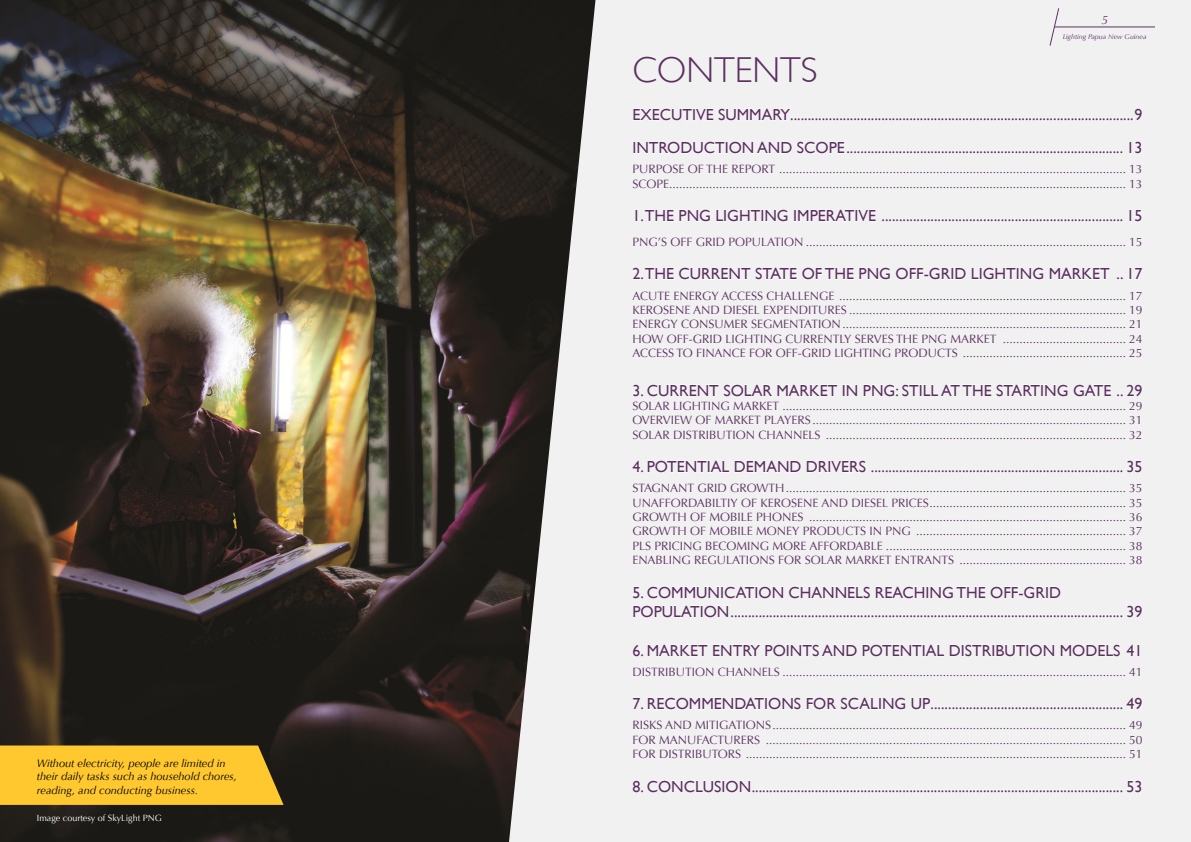
<style>
.page{position:relative;width:1191px;height:842px;background:#fff}
.page>*{position:absolute;margin:0;border:0;box-sizing:border-box;transform-origin:0 0}
.t1{font:300 36px "Gill Sans";color:#5c3160}
.TOC{font:16px/19.2px "Gill Sans";color:#5c3160}
.t2{font:12px "Optima";color:#5c3160}
.t3{font:italic 12px "Optima";color:#5c3160}
.t4{font:italic 11px/13.2px "Optima";color:#000}
.t5{font:9px "Optima";color:#fff}
.t6{font:italic 7px "Optima";color:#5c3160}
</style>
<div class="page">
<div style="left:595px;top:0;width:596px;height:842px;background:#f1f1f2"></div>
<svg style="left:1049px;top:8px;width:11px;height:38px"></svg>
<hr style="left:1054px;top:26px;width:101px;height:1px;background:#5c3160">
<img style="left:0;top:0;width:595px;height:842px">
<svg style="left:633px;top:109px;width:509px;height:11px"></svg>
<svg style="left:633px;top:142px;width:490px;height:12px"></svg>
<svg style="left:1130px;top:142px;width:11px;height:12px"></svg>
<svg style="left:635px;top:210px;width:75px;height:12px"></svg>
<svg style="left:716px;top:210px;width:72px;height:12px"></svg>
<svg style="left:794px;top:210px;width:329px;height:12px"></svg>
<svg style="left:1130px;top:210px;width:12px;height:11px"></svg>
<svg style="left:633px;top:268px;width:410px;height:12px"></svg>
<svg style="left:1050px;top:268px;width:60px;height:12px"></svg>
<svg style="left:1130px;top:268px;width:13px;height:12px"></svg>
<svg style="left:633px;top:384px;width:204px;height:12px"></svg>
<svg style="left:843px;top:384px;width:14px;height:12px"></svg>
<svg style="left:864px;top:384px;width:247px;height:12px"></svg>
<svg style="left:1117px;top:384px;width:25px;height:12px"></svg>
<svg style="left:632px;top:461px;width:510px;height:11px"></svg>
<svg style="left:633px;top:586px;width:150px;height:12px"></svg>
<svg style="left:789px;top:586px;width:271px;height:12px"></svg>
<svg style="left:633px;top:606px;width:509px;height:11px"></svg>
<svg style="left:633px;top:645px;width:421px;height:11px"></svg>
<svg style="left:1061px;top:645px;width:59px;height:11px"></svg>
<svg style="left:1127px;top:645px;width:12px;height:11px"></svg>
<svg style="left:633px;top:698px;width:509px;height:12px"></svg>
<svg style="left:633px;top:780px;width:508px;height:12px"></svg>
<svg style="left:0;top:745px;width:283px;height:60px;background:#f3be2c"></svg>
<p class="t4" style="left:37px;top:757px;width:201px">Without electricity, people are limited in their daily tasks such as household chores, reading, and conducting business.</p>
<p class="t5" style="left:37px;top:812px;width:126px">Image courtesy of SkyLight PNG</p>
<p class="t3" style="left:1101px;top:13px;width:8px">5</p>
<p class="t6" style="left:1062px;top:32px;width:85px">Lighting Papua New Guinea</p>
<p class="t1" style="left:632px;top:41px;width:187px">CONTENTS</p>
<p class="TOC" style="left:632px;top:105px;width:511px">EXECUTIVE SUMMARY..................................................................................................9</p>
<p class="TOC" style="left:632px;top:138px;width:511px">INTRODUCTION AND SCOPE............................................................................... 13</p>
<p class="t2" style="left:632px;top:162px;width:511px">PURPOSE OF THE REPORT ........................................................................................................ 13</p>
<p class="t2" style="left:632px;top:177px;width:511px">SCOPE......................................................................................................................................... 13</p>
<p class="TOC" style="left:632px;top:206px;width:511px">1.THE PNG LIGHTING IMPERATIVE ..................................................................... 15</p>
<p class="t2" style="left:632px;top:235px;width:511px">PNG’S OFF GRID POPULATION ................................................................................................ 15</p>
<p class="TOC" style="left:632px;top:264px;width:511px">2.THE CURRENT STATE OF THE PNG OFF-GRID LIGHTING MARKET .. 17</p>
<p class="t2" style="left:632px;top:288px;width:511px">ACUTE ENERGY ACCESS CHALLENGE ...................................................................................... 17</p>
<p class="t2" style="left:632px;top:303px;width:511px">KEROSENE AND DIESEL EXPENDITURES ................................................................................... 19</p>
<p class="t2" style="left:632px;top:317px;width:511px">ENERGY CONSUMER SEGMENTATION ..................................................................................... 21</p>
<p class="t2" style="left:632px;top:332px;width:511px">HOW OFF-GRID LIGHTING CURRENTLY SERVES THE PNG MARKET ..................................... 24</p>
<p class="t2" style="left:632px;top:346px;width:511px">ACCESS TO FINANCE FOR OFF-GRID LIGHTING PRODUCTS ................................................. 25</p>
<p class="TOC" style="left:632px;top:380px;width:511px">3. CURRENT SOLAR MARKET IN PNG: STILL AT THE STARTING GATE .. 29</p>
<p class="t2" style="left:632px;top:399px;width:511px">SOLAR LIGHTING MARKET ....................................................................................................... 29</p>
<p class="t2" style="left:632px;top:413px;width:511px">OVERVIEW OF MARKET PLAYERS .............................................................................................. 31</p>
<p class="t2" style="left:632px;top:428px;width:511px">SOLAR DISTRIBUTION CHANNELS .......................................................................................... 32</p>
<p class="TOC" style="left:632px;top:457px;width:511px">4. POTENTIAL DEMAND DRIVERS ........................................................................ 35</p>
<p class="t2" style="left:632px;top:481px;width:511px">STAGNANT GRID GROWTH...................................................................................................... 35</p>
<p class="t2" style="left:632px;top:496px;width:511px">UNAFFORDABILTIY OF KEROSENE AND DIESEL PRICES........................................................... 35</p>
<p class="t2" style="left:632px;top:510px;width:511px">GROWTH OF MOBILE PHONES ............................................................................................... 36</p>
<p class="t2" style="left:632px;top:524px;width:511px">GROWTH OF MOBILE MONEY PRODUCTS IN PNG ............................................................... 37</p>
<p class="t2" style="left:632px;top:539px;width:511px">PLS PRICING BECOMING MORE AFFORDABLE ........................................................................ 38</p>
<p class="t2" style="left:632px;top:553px;width:511px">ENABLING REGULATIONS FOR SOLAR MARKET ENTRANTS .................................................. 38</p>
<p class="TOC" style="left:632px;top:582px;width:511px">5. COMMUNICATION CHANNELS REACHING THE OFF-GRID<br>POPULATION................................................................................................................ 39</p>
<p class="TOC" style="left:632px;top:641px;width:511px">6. MARKET ENTRY POINTS AND POTENTIAL DISTRIBUTION MODELS 41</p>
<p class="t2" style="left:632px;top:665px;width:511px">DISTRIBUTION CHANNELS ....................................................................................................... 41</p>
<p class="TOC" style="left:632px;top:694px;width:511px">7. RECOMMENDATIONS FOR SCALING UP....................................................... 49</p>
<p class="t2" style="left:632px;top:718px;width:511px">RISKS AND MITIGATIONS.......................................................................................................... 49</p>
<p class="t2" style="left:632px;top:733px;width:511px">FOR MANUFACTURERS ............................................................................................................ 50</p>
<p class="t2" style="left:632px;top:747px;width:511px">FOR DISTRIBUTORS .................................................................................................................. 51</p>
<p class="TOC" style="left:632px;top:776px;width:511px">8. CONCLUSION.......................................................................................................... 53</p>
</div>
